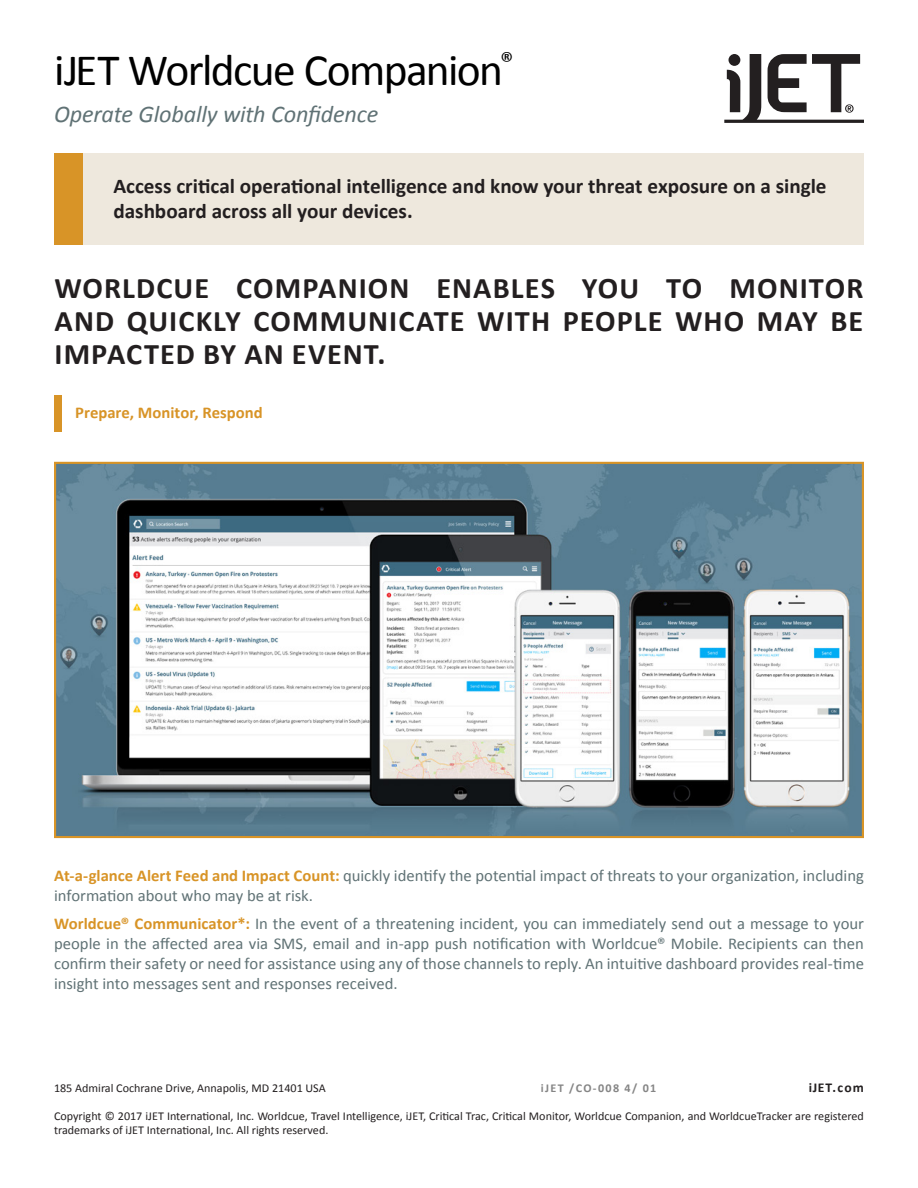
<style>
.page{position:relative;width:918px;height:1188px;background:#fff}
.page>*{position:absolute;margin:0;border:0;box-sizing:border-box;transform-origin:0 0}
.t1{font:45px "Calibri";letter-spacing:-.035em;color:#000}
.t2{font:700 30px/33px "Calibri";letter-spacing:.035em;color:#231f20;text-align:justify}
.t3{font:italic 24px "Calibri";letter-spacing:-.01em;color:#607275}
.t4{font:700 21px/25.2px "Calibri";letter-spacing:-.005em;color:#231f20}
.t5{font:16.5px/19.8px "Calibri";letter-spacing:-.005em;color:#607275}
.t6{font:700 16.5px "Calibri";letter-spacing:.005em;color:#d89427}
.t7{font:700 13.5px "Calibri";letter-spacing:.08em;color:#231f20}
.t8{font:12px/14.4px "Calibri";color:#231f20}
.t9{font:700 12px "Calibri";letter-spacing:.11em;color:#858585}
.s1{font-weight:700;color:#d89427}
</style>
<div class="page">
<svg style="left:724px;top:54px;width:140px;height:69px"></svg>
<div style="left:54px;top:153px;width:30px;height:92px;background:#d89427"></div>
<div style="left:54px;top:395px;width:8px;height:36px;background:#d89427"></div>
<div style="left:84px;top:153px;width:780px;height:92px;background:#eee8dd"></div>
<img style="left:57px;top:465px;width:804px;height:370px">
<div style="left:54px;top:462px;width:810px;height:376px;border:2px solid #d89427"></div>
<h1 class="t1" style="left:54px;top:38px;width:461px">iJET Worldcue Companion<sup>®</sup></h1>
<h3 class="t3" style="left:54px;top:97px;width:326px">Operate Globally with Confidence</h3>
<p class="t4" style="left:114px;top:172px;width:715px">Access critical operational intelligence and know your threat exposure on a single dashboard across all your devices.</p>
<h2 class="t2" style="left:55px;top:271px;width:810px">WORLDCUE COMPANION ENABLES YOU TO MONITOR AND QUICKLY COMMUNICATE WITH PEOPLE WHO MAY BE IMPACTED BY AN EVENT.</h2>
<p class="t6" style="left:75px;top:401px;width:189px">Prepare, Monitor, Respond</p>
<p class="t5" style="left:54px;top:865px;width:812px"><span class="s1">At-a-glance Alert Feed and Impact Count:</span> quickly identify the potential impact of threats to your organization, including information about who may be at risk.</p>
<p class="t5" style="left:54px;top:913px;width:812px;text-align:justify"><span class="s1">Worldcue® Communicator*:</span> In the event of a threatening incident, you can immediately send out a message to your people in the affected area via SMS, email and in-app push notification with Worldcue® Mobile. Recipients can then confirm their safety or need for assistance using any of those channels to reply. An intuitive dashboard provides real-time insight into messages sent and responses received.</p>
<p class="t9" style="left:541px;top:1079px;width:117px">iJET /CO-008 4/ 01</p>
<p class="t7" style="left:809px;top:1078px;width:57px">iJET.com</p>
<p class="t8" style="left:54px;top:1080px;width:273px">185 Admiral Cochrane Drive, Annapolis, MD 21401 USA</p>
<p class="t8" style="left:54px;top:1108px;width:811px">Copyright © 2017 iJET International, Inc. Worldcue, Travel Intelligence, iJET, Critical Trac, Critical Monitor, Worldcue Companion, and WorldcueTracker are registered trademarks of iJET International, Inc. All rights reserved.</p>
</div>
